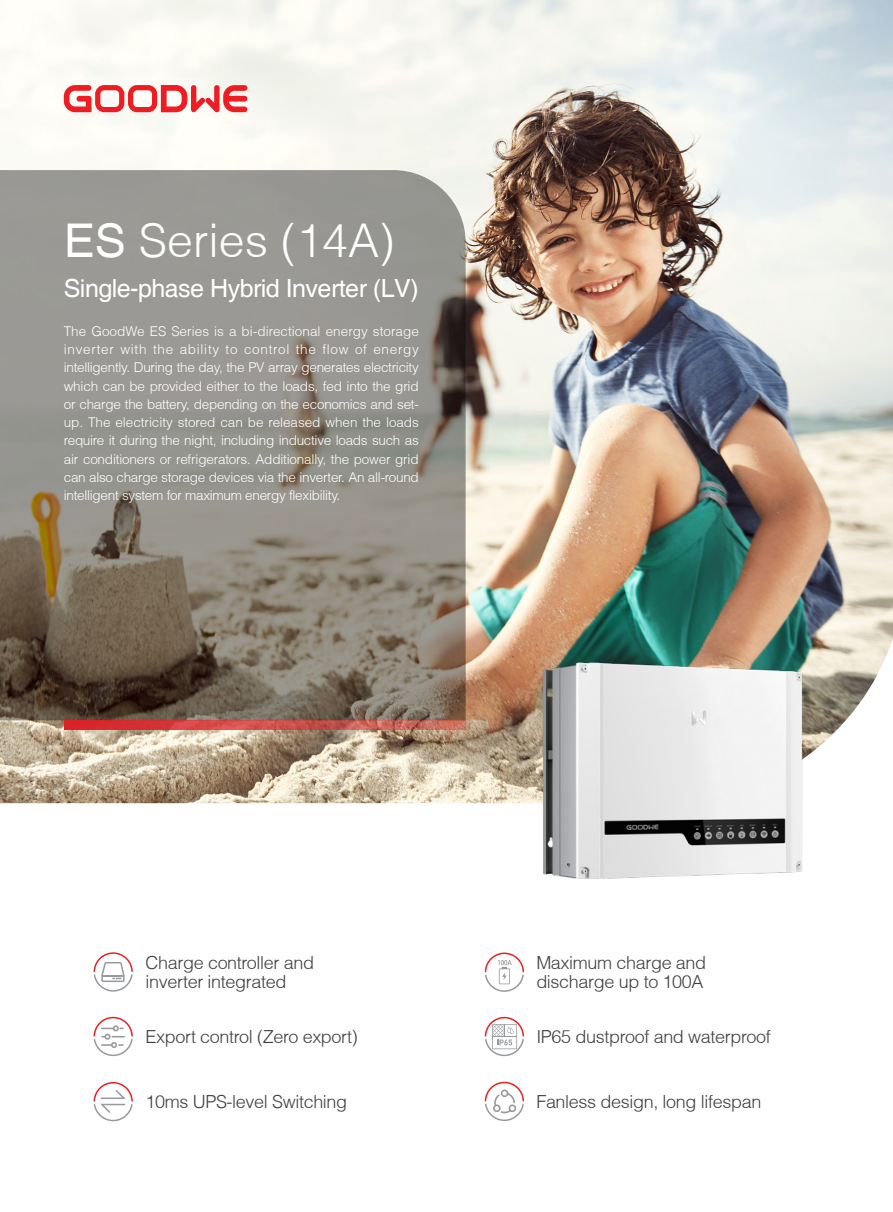
<style>
.page{position:relative;width:893px;height:1212px;background:#fff}
.page>*{position:absolute;margin:0;border:0;box-sizing:border-box;transform-origin:0 0}
.t1{font:300 46.5px "Helvetica";color:#fff}
.t2{font:25.05px "Helvetica";letter-spacing:-.02em;color:#fff}
.t3{font:300 18px/19.5px "Helvetica";letter-spacing:-.02em;color:#3e3e3f}
.t4{font:300 13.5px/18.3px "Helvetica";letter-spacing:-.02em;color:#fff;text-align:justify}
.s1{font-weight:400}
</style>
<div class="page">
<img style="left:0;top:0;width:893px;height:803px">
<svg style="left:0;top:170px;width:466px;height:550px;background:#8c877e"></svg>
<svg style="left:64px;top:720px;width:402px;height:9px;background:#cd4c48"></svg>
<img style="left:520px;top:618px;width:305px;height:261px">
<svg style="left:93px;top:952px;width:40px;height:40px"></svg>
<svg style="left:93px;top:1016px;width:40px;height:41px"></svg>
<svg style="left:93px;top:1082px;width:40px;height:40px"></svg>
<svg style="left:484px;top:952px;width:40px;height:40px"></svg>
<svg style="left:484px;top:1016px;width:40px;height:41px"></svg>
<svg style="left:484px;top:1081px;width:40px;height:40px"></svg>
<svg style="left:64px;top:85px;width:183px;height:27px"></svg>
<p class="t1" style="left:64px;top:211px;width:332px"><span class="s1">ES</span> Series (14A)</p>
<p class="t2" style="left:64px;top:274px;width:356px">Single-phase Hybrid Inverter (LV)</p>
<p class="t4" style="left:64px;top:322px;width:357px">The GoodWe ES Series is a bi-directional energy storage inverter with the ability to control the flow of energy intelligently. During the day, the PV array generates electricity which can be provided either to the loads, fed into the grid or charge the battery, depending on the economics and set&shy;up. The electricity stored can be released when the loads require it during the night, including inductive loads such as air conditioners or refrigerators. Additionally, the power grid can also charge storage devices via the inverter. An all-round intelligent system for maximum energy flexibility.</p>
<p class="t3" style="left:146px;top:952px;width:170px">Charge controller and inverter integrated</p>
<p class="t3" style="left:536px;top:952px;width:171px">Maximum charge and discharge up to 100A</p>
<p class="t3" style="left:146px;top:1027px;width:214px">Export control (Zero export)</p>
<p class="t3" style="left:536px;top:1027px;width:236px">IP65 dustproof and waterproof</p>
<p class="t3" style="left:146px;top:1091px;width:203px">10ms UPS-level Switching</p>
<p class="t3" style="left:536px;top:1091px;width:226px">Fanless design, long lifespan</p>
</div>
